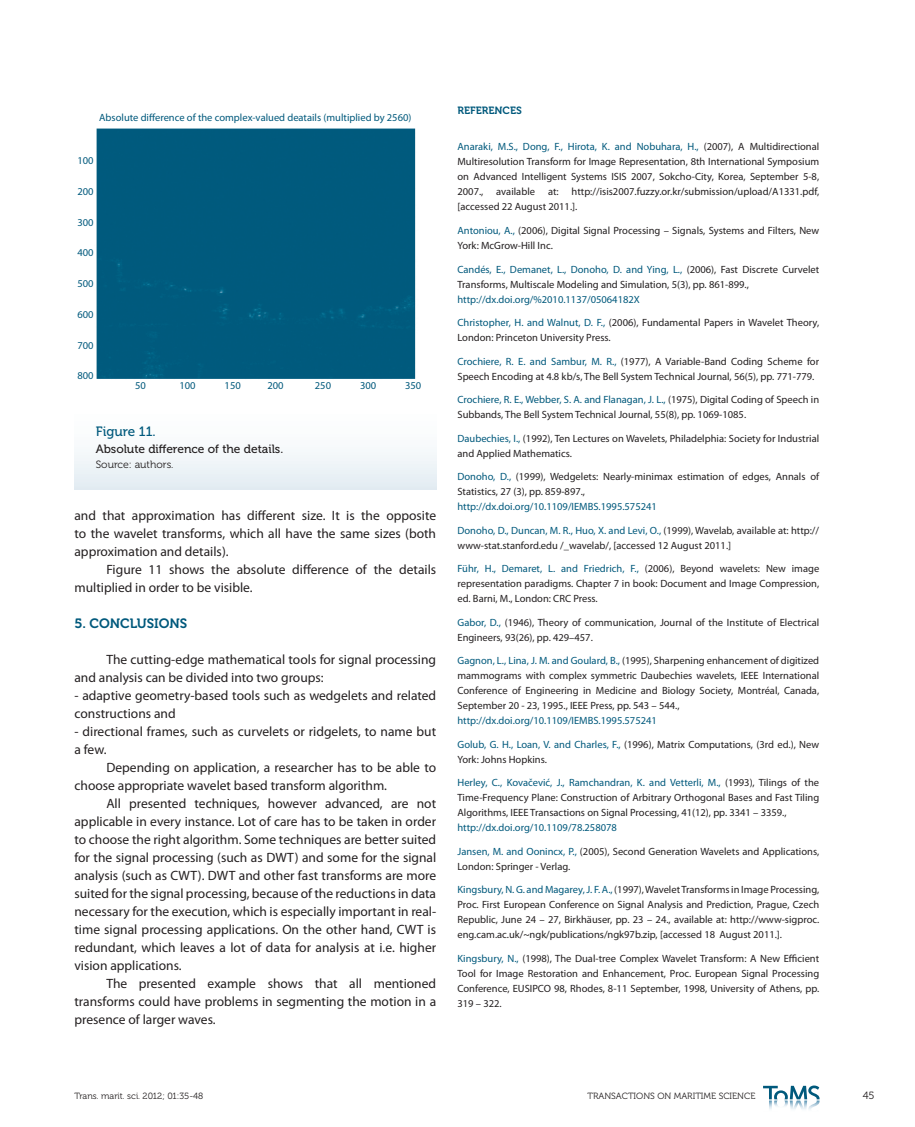
<style>
.page{position:relative;width:915px;height:1127px;background:#fff}
.page>*{position:absolute;margin:0;border:0;box-sizing:border-box;transform-origin:0 0}
.t1{font:13.5px/18px "Myriad Pro";color:#231f20}
.t2{font:13.5px "Museo 700";color:#00597c}
.t3{font:13.5px "Museo 500";color:#00597c}
.t4{font:12px "Museo 500";color:#231f20}
.t5{font:10.5px/15px "Myriad Pro";color:#231f20}
.t6{font:10.5px "Myriad Pro";color:#00597c}
.t7{font:10.5px "Museo 300";color:#231f20}
.t8{font:10.5px "Museo 700";color:#00597c}
.t9{font:9px "Museo 300";color:#231f20}
.s1{color:#00597c}
</style>
<div class="page">
<svg style="left:763px;top:1085px;width:56px;height:25px"></svg>
<svg style="left:74px;top:453px;width:362px;height:36px"></svg>
<img style="left:96px;top:128px;width:320px;height:251px">
<p class="t6" style="left:99px;top:111px;width:313px">Absolute difference of the complex-valued deatails (multiplied by 2560)</p>
<p class="t6" style="left:77px;top:154px;width:18px">100</p>
<p class="t6" style="left:77px;top:185px;width:18px">200</p>
<p class="t6" style="left:77px;top:216px;width:18px">300</p>
<p class="t6" style="left:77px;top:246px;width:18px">400</p>
<p class="t6" style="left:77px;top:277px;width:18px">500</p>
<p class="t6" style="left:77px;top:308px;width:18px">600</p>
<p class="t6" style="left:77px;top:339px;width:18px">700</p>
<p class="t6" style="left:77px;top:369px;width:18px">800</p>
<p class="t6" style="left:135px;top:378px;width:12px">50</p>
<p class="t6" style="left:179px;top:378px;width:18px">100</p>
<p class="t6" style="left:224px;top:378px;width:18px">150</p>
<p class="t6" style="left:267px;top:378px;width:18px">200</p>
<p class="t6" style="left:315px;top:378px;width:18px">250</p>
<p class="t6" style="left:360px;top:378px;width:18px">300</p>
<p class="t6" style="left:405px;top:378px;width:18px">350</p>
<p class="t3" style="left:96px;top:424px;width:61px">Figure 11.</p>
<p class="t4" style="left:96px;top:442px;width:189px">Absolute difference of the details.</p>
<p class="t7" style="left:96px;top:458px;width:79px">Source: authors.</p>
<p class="t1" style="left:74px;top:507px;width:363px;text-align:justify">and that approximation has different size. It is the opposite to the wavelet transforms, which all have the same sizes (both approximation and details).</p>
<p class="t1" style="left:74px;top:561px;width:363px;text-indent:32px">Figure 11 shows the absolute difference of the details multiplied in order to be visible.</p>
<p class="t2" style="left:74px;top:616px;width:114px">5. CONCLUSIONS</p>
<p class="t1" style="left:74px;top:651px;width:363px;text-indent:32px">The cutting-edge mathematical tools for signal processing and analysis can be divided into two groups:</p>
<p class="t1" style="left:74px;top:687px;width:363px">- adaptive geometry-based tools such as wedgelets and related constructions and</p>
<p class="t1" style="left:74px;top:723px;width:363px">- directional frames, such as curvelets or ridgelets, to name but a few.</p>
<p class="t1" style="left:74px;top:759px;width:363px;text-indent:32px">Depending on application, a researcher has to be able to choose appropriate wavelet based transform algorithm.</p>
<p class="t1" style="left:74px;top:795px;width:363px;text-align:justify;text-indent:32px">All presented techniques, however advanced, are not applicable in every instance. Lot of care has to be taken in order to choose the right algorithm. Some techniques are better suited for the signal processing (such as DWT) and some for the signal analysis (such as CWT). DWT and other fast transforms are more suited for the signal processing, because of the reductions in data necessary for the execution, which is especially important in real&shy;time signal processing applications. On the other hand, CWT is redundant, which leaves a lot of data for analysis at i.e. higher vision applications.</p>
<p class="t1" style="left:74px;top:975px;width:363px;text-align:justify;text-indent:32px">The presented example shows that all mentioned transforms could have problems in segmenting the motion in a presence of larger waves.</p>
<p class="t8" style="left:457px;top:105px;width:66px">REFERENCES</p>
<p class="t5" style="left:457px;top:139px;width:363px;text-align:justify"><span class="s1">Anaraki, M.S., Dong, F., Hirota, K. and Nobuhara, H.,</span> (2007), A Multidirectional Multiresolution Transform for Image Representation, 8th International Symposium on Advanced Intelligent Systems ISIS 2007, Sokcho-City, Korea, September 5-8, 2007., available at: http://isis2007.fuzzy.or.kr/submission/upload/A1331.pdf, [accessed 22 August 2011.].</p>
<p class="t5" style="left:457px;top:223px;width:363px"><span class="s1">Antoniou, A.,</span> (2006), Digital Signal Processing – Signals, Systems and Filters, New<br>York: McGrow-Hill Inc.</p>
<p class="t5" style="left:457px;top:261px;width:363px"><span class="s1">Candés, E., Demanet, L., Donoho, D. and Ying, L.,</span> (2006), Fast Discrete Curvelet<br>Transforms, Multiscale Modeling and Simulation, 5(3), pp. 861-899.,</p>
<p class="t6" style="left:457px;top:292px;width:184px">http://dx.doi.org/%2010.1137/05064182X</p>
<p class="t5" style="left:457px;top:315px;width:363px"><span class="s1">Christopher, H. and Walnut, D. F.,</span> (2006), Fundamental Papers in Wavelet Theory,<br>London: Princeton University Press.</p>
<p class="t5" style="left:457px;top:353px;width:363px"><span class="s1">Crochiere, R. E. and Sambur, M. R.,</span> (1977), A Variable-Band Coding Scheme for<br>Speech Encoding at 4.8 kb/s, The Bell System Technical Journal, 56(5), pp. 771-779.</p>
<p class="t5" style="left:457px;top:392px;width:363px"><span class="s1">Crochiere, R. E., Webber, S. A. and Flanagan, J. L.,</span> (1975), Digital Coding of Speech in<br>Subbands, The Bell System Technical Journal, 55(8), pp. 1069-1085.</p>
<p class="t5" style="left:457px;top:430px;width:363px"><span class="s1">Daubechies, I.,</span> (1992), Ten Lectures on Wavelets, Philadelphia: Society for Industrial and Applied Mathematics.</p>
<p class="t5" style="left:457px;top:469px;width:363px"><span class="s1">Donoho, D.,</span> (1999), Wedgelets: Nearly-minimax estimation of edges, Annals of<br>Statistics, 27 (3), pp. 859-897.,</p>
<p class="t6" style="left:457px;top:500px;width:201px">http://dx.doi.org/10.1109/IEMBS.1995.575241</p>
<p class="t5" style="left:457px;top:522px;width:363px"><span class="s1">Donoho, D., Duncan, M. R., Huo, X. and Levi, O.,</span> (1999), Wavelab, available at: http:// www-stat.stanford.edu /_wavelab/, [accessed 12 August 2011.]</p>
<p class="t5" style="left:457px;top:561px;width:363px;text-align:justify"><span class="s1">Führ, H., Demaret, L. and Friedrich, F.,</span> (2006), Beyond wavelets: New image representation paradigms. Chapter 7 in book: Document and Image Compression, ed. Barni, M., London: CRC Press.</p>
<p class="t5" style="left:457px;top:614px;width:363px"><span class="s1">Gabor, D.,</span> (1946), Theory of communication, Journal of the Institute of Electrical<br>Engineers, 93(26), pp. 429–457.</p>
<p class="t5" style="left:457px;top:653px;width:363px;text-align:justify"><span class="s1">Gagnon, L., Lina, J. M. and Goulard, B.,</span> (1995), Sharpening enhancement of digitized mammograms with complex symmetric Daubechies wavelets, IEEE International Conference of Engineering in Medicine and Biology Society, Montréal, Canada, September 20 - 23, 1995., IEEE Press, pp. 543 – 544.,</p>
<p class="t6" style="left:457px;top:714px;width:201px">http://dx.doi.org/10.1109/IEMBS.1995.575241</p>
<p class="t5" style="left:457px;top:736px;width:363px"><span class="s1">Golub, G. H., Loan, V. and Charles, F.,</span> (1996), Matrix Computations, (3rd ed.), New<br>York: Johns Hopkins.</p>
<p class="t5" style="left:457px;top:775px;width:363px;text-align:justify"><span class="s1">Herley, C., Kovačević, J., Ramchandran, K. and Vetterli, M.,</span> (1993), Tilings of the Time-Frequency Plane: Construction of Arbitrary Orthogonal Bases and Fast Tiling Algorithms, IEEE Transactions on Signal Processing, 41(12), pp. 3341 – 3359.,</p>
<p class="t6" style="left:457px;top:821px;width:161px">http://dx.doi.org/10.1109/78.258078</p>
<p class="t5" style="left:457px;top:843px;width:363px"><span class="s1">Jansen, M. and Oonincx, P.,</span> (2005), Second Generation Wavelets and Applications,<br>London: Springer - Verlag.</p>
<p class="t5" style="left:457px;top:882px;width:363px;text-align:justify"><span class="s1">Kingsbury, N. G. and Magarey, J. F. A.,</span> (1997), Wavelet Transforms in Image Processing, Proc. First European Conference on Signal Analysis and Prediction, Prague, Czech Republic, June 24 – 27, Birkhäuser, pp. 23 – 24., available at: http://www-sigproc. eng.cam.ac.uk/~ngk/publications/ngk97b.zip, [accessed 18 August 2011.].</p>
<p class="t5" style="left:457px;top:950px;width:363px;text-align:justify"><span class="s1">Kingsbury, N.,</span> (1998), The Dual-tree Complex Wavelet Transform: A New Efficient Tool for Image Restoration and Enhancement, Proc. European Signal Processing Conference, EUSIPCO 98, Rhodes, 8-11 September, 1998, University of Athens, pp.<br>319 – 322.</p>
<p class="t9" style="left:74px;top:1091px;width:130px">Trans. marit. sci. 2012; 01:35-48</p>
<p class="t9" style="left:587px;top:1091px;width:169px">TRANSACTIONS ON MARITIME SCIENCE</p>
<p class="t7" style="left:862px;top:1090px;width:13px">45</p>
</div>
